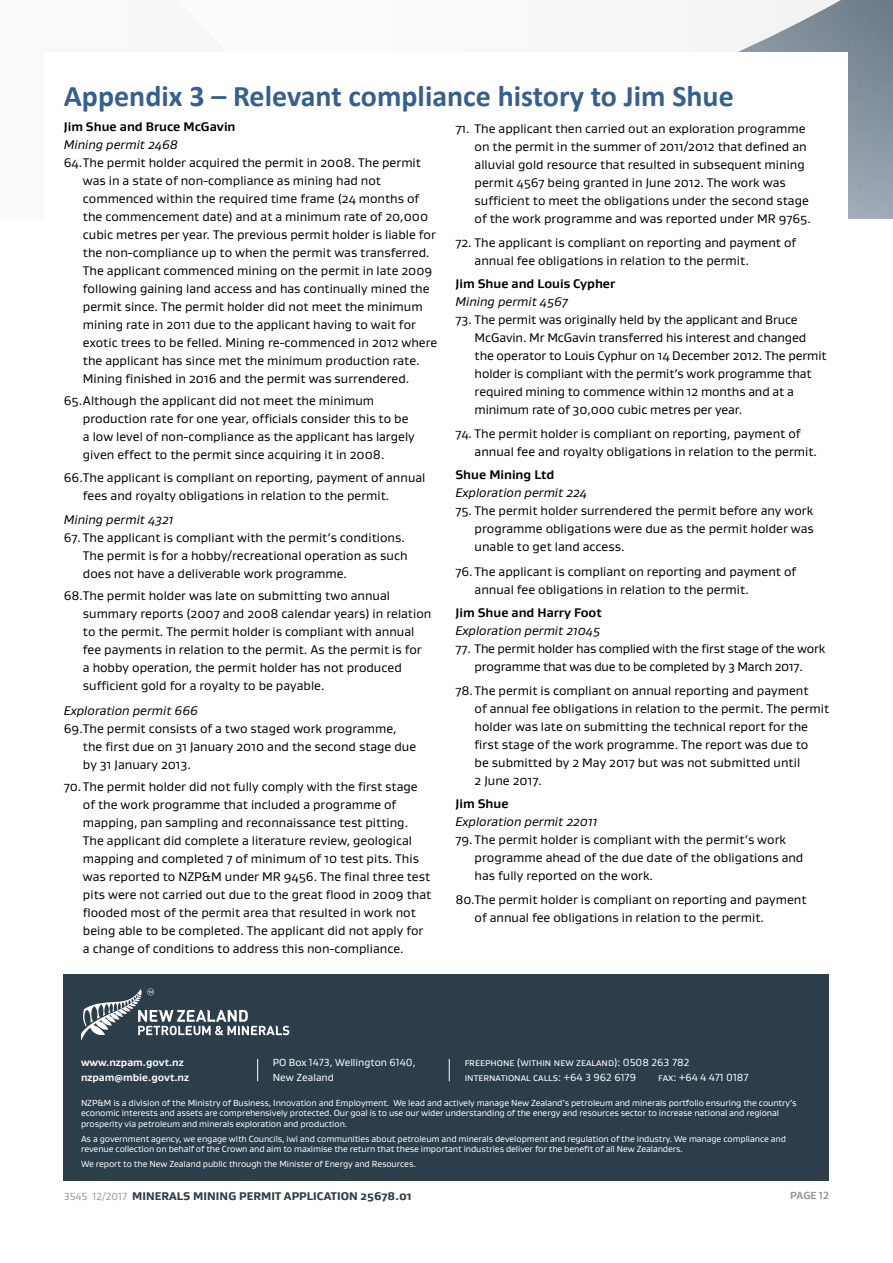
<style>
.page{position:relative;width:893px;height:1263px;background:#fff}
.page>*{position:absolute;margin:0;border:0;box-sizing:border-box;transform-origin:0 0}
.t1{font:700 30px "Calibri";color:#365f91}
.t2{font:12.75px/18px "Gustan";color:#000}
.t3{font:italic 12.75px "Gustan";color:#000}
.t4{font:12.75px/18px "Gustan";letter-spacing:-.02em;color:#000;text-align:center}
.t5{font:700 12.75px "Gustan";color:#000}
.t6{font:800 11.4px "Gustan";letter-spacing:.005em;color:#2d3e4b}
.t7{font:10.5px/15px "Gustan";color:#fff}
.t8{font:700 10.5px/15px "Gustan";color:#fff}
.t9{font:700 10.5px "Gustan";color:#939598}
.t10{font:9px/10.5px "Gustan";letter-spacing:-.01em;color:#fff}
.s1{font-weight:400;font-size:10.5px;color:#939598}
</style>
<div class="page">
<svg style="left:783px;top:0;width:110px;height:218px;background:#8b98a4"></svg>
<svg style="left:738px;top:0;width:45px;height:52px;fill:#f4f4f5"></svg>
<div style="left:45px;top:53px;width:803px;height:513px;background:#fff"></div>
<div style="left:64px;top:974px;width:765px;height:207px;background:#2d3e4b"></div>
<svg style="left:257px;top:1059px;width:1px;height:22px"></svg>
<svg style="left:449px;top:1059px;width:1px;height:22px"></svg>
<svg style="left:81px;top:988px;width:208px;height:52px"></svg>
<h1 class="t1" style="left:64px;top:77px;width:672px">Appendix 3 – Relevant compliance history to Jim Shue</h1>
<p class="t5" style="left:64px;top:118px;width:173px">Jim Shue and Bruce McGavin</p>
<p class="t3" style="left:64px;top:136px;width:116px">Mining permit 2468</p>
<p class="t2" style="left:83px;top:153px;width:356px;text-indent:-19px">64.The permit holder acquired the permit in 2008. The permit was in a state of non-compliance as mining had not commenced within the required time frame (24 months of the commencement date) and at a minimum rate of 20,000 cubic metres per year. The previous permit holder is liable for the non-compliance up to when the permit was transferred.<br>The applicant commenced mining on the permit in late 2009 following gaining land access and has continually mined the permit since. The permit holder did not meet the minimum mining rate in 2011 due to the applicant having to wait for exotic trees to be felled. Mining re-commenced in 2012 where the applicant has since met the minimum production rate.<br>Mining finished in 2016 and the permit was surrendered.</p>
<p class="t2" style="left:83px;top:392px;width:333px;text-indent:-19px">65.Although the applicant did not meet the minimum production rate for one year, officials consider this to be a low level of non-compliance as the applicant has largely given effect to the permit since acquiring it in 2008.</p>
<p class="t2" style="left:83px;top:468px;width:344px;text-indent:-19px">66.The applicant is compliant on reporting, payment of annual fees and royalty obligations in relation to the permit.</p>
<p class="t3" style="left:64px;top:511px;width:111px">Mining permit 4321</p>
<p class="t2" style="left:83px;top:528px;width:326px;text-indent:-19px">67. The applicant is compliant with the permit’s conditions.<br>The permit is for a hobby/recreational operation as such does not have a deliverable work programme.</p>
<p class="t2" style="left:83px;top:587px;width:350px;text-indent:-19px">68.The permit holder was late on submitting two annual summary reports (2007 and 2008 calendar years) in relation to the permit. The permit holder is compliant with annual fee payments in relation to the permit. As the permit is for a hobby operation, the permit holder has not produced sufficient gold for a royalty to be payable.</p>
<p class="t3" style="left:64px;top:702px;width:136px">Exploration permit 666</p>
<p class="t2" style="left:83px;top:719px;width:335px;text-indent:-19px">69.The permit consists of a two staged work programme, the first due on 31 January 2010 and the second stage due by 31 January 2013.</p>
<p class="t2" style="left:83px;top:777px;width:350px;text-indent:-19px">70.The permit holder did not fully comply with the first stage of the work programme that included a programme of mapping, pan sampling and reconnaissance test pitting.<br>The applicant did complete a literature review, geological mapping and completed 7 of minimum of 10 test pits. This was reported to NZP&amp;M under MR 9456. The final three test pits were not carried out due to the great flood in 2009 that flooded most of the permit area that resulted in work not being able to be completed. The applicant did not apply for a change of conditions to address this non-compliance.</p>
<p class="t2" style="left:475px;top:119px;width:338px;text-indent:-19px">71. The applicant then carried out an exploration programme on the permit in the summer of 2011/2012 that defined an alluvial gold resource that resulted in subsequent mining permit 4567 being granted in June 2012. The work was sufficient to meet the obligations under the second stage of the work programme and was reported under MR 9765.</p>
<p class="t2" style="left:475px;top:233px;width:323px;text-indent:-19px">72. The applicant is compliant on reporting and payment of annual fee obligations in relation to the permit.</p>
<p class="t5" style="left:455px;top:275px;width:161px">Jim Shue and Louis Cypher</p>
<p class="t3" style="left:455px;top:293px;width:114px">Mining permit 4567</p>
<p class="t2" style="left:475px;top:310px;width:353px;text-indent:-19px">73. The permit was originally held by the applicant and Bruce McGavin. Mr McGavin transferred his interest and changed the operator to Louis Cyphur on 14 December 2012. The permit holder is compliant with the permit’s work programme that required mining to commence within 12 months and at a minimum rate of 30,000 cubic metres per year.</p>
<p class="t2" style="left:475px;top:425px;width:344px;text-indent:-19px">74. The permit holder is compliant on reporting, payment of annual fee and royalty obligations in relation to the permit.</p>
<p class="t5" style="left:455px;top:466px;width:100px">Shue Mining Ltd</p>
<p class="t3" style="left:455px;top:485px;width:133px">Exploration permit 224</p>
<p class="t2" style="left:475px;top:501px;width:341px;text-align:justify;text-indent:-19px">75. The permit holder surrendered the permit before any work programme obligations were due as the permit holder was unable to get land access.</p>
<p class="t2" style="left:475px;top:562px;width:323px;text-indent:-19px">76. The applicant is compliant on reporting and payment of annual fee obligations in relation to the permit.</p>
<p class="t5" style="left:455px;top:604px;width:148px">Jim Shue and Harry Foot</p>
<p class="t3" style="left:455px;top:622px;width:146px">Exploration permit 21045</p>
<p class="t4" style="left:455px;top:639px;width:371px">77. The permit holder has complied with the first stage of the work programme that was due to be completed by 3 March 2017.</p>
<p class="t2" style="left:475px;top:681px;width:356px;text-indent:-19px">78.The permit is compliant on annual reporting and payment<br>of annual fee obligations in relation to the permit. The permit holder was late on submitting the technical report for the first stage of the work programme. The report was due to<br>be submitted by 2 May 2017 but was not submitted until<br>2 June 2017.</p>
<p class="t5" style="left:455px;top:795px;width:55px">Jim Shue</p>
<p class="t3" style="left:455px;top:813px;width:143px">Exploration permit 22011</p>
<p class="t2" style="left:475px;top:830px;width:330px;text-indent:-19px">79. The permit holder is compliant with the permit’s work programme ahead of the due date of the obligations and has fully reported on the work.</p>
<p class="t2" style="left:475px;top:890px;width:333px;text-indent:-19px">80.The permit holder is compliant on reporting and payment of annual fee obligations in relation to the permit.</p>
<p class="t7" style="left:273px;top:1055px;width:144px">PO Box 1473, Wellington 6140,<br>New Zealand</p>
<p class="t7" style="left:465px;top:1055px;width:226px">freephone (within new zealand): 0508 263 782 international calls: +64 3 962 6179</p>
<p class="t8" style="left:81px;top:1055px;width:110px">www.nzpam.govt.nz nzpam@mbie.govt.nz</p>
<p class="t10" style="left:81px;top:1097px;width:717px">NZP&amp;M is a division of the Ministry of Business, Innovation and Employment. We lead and actively manage New Zealand’s petroleum and minerals portfolio ensuring the country’s economic interests and assets are comprehensively protected. Our goal is to use our wider understanding of the energy and resources sector to increase national and regional prosperity via petroleum and minerals exploration and production.</p>
<p class="t10" style="left:81px;top:1133px;width:707px">As a government agency, we engage with Councils, iwi and communities about petroleum and minerals development and regulation of the industry. We manage compliance and revenue collection on behalf of the Crown and aim to maximise the return that these important industries deliver for the benefit of all New Zealanders.</p>
<p class="t10" style="left:81px;top:1158px;width:336px">We report to the New Zealand public through the Minister of Energy and Resources.</p>
<p class="t7" style="left:658px;top:1070px;width:92px">fax: +64 4 471 0187</p>
<p class="t6" style="left:64px;top:1188px;width:349px"><span class="s1">3545 12/2017</span> MINERALS MINING PERMIT APPLICATION 25678.01</p>
<p class="t9" style="left:790px;top:1189px;width:41px">PAGE 12</p>
</div>
